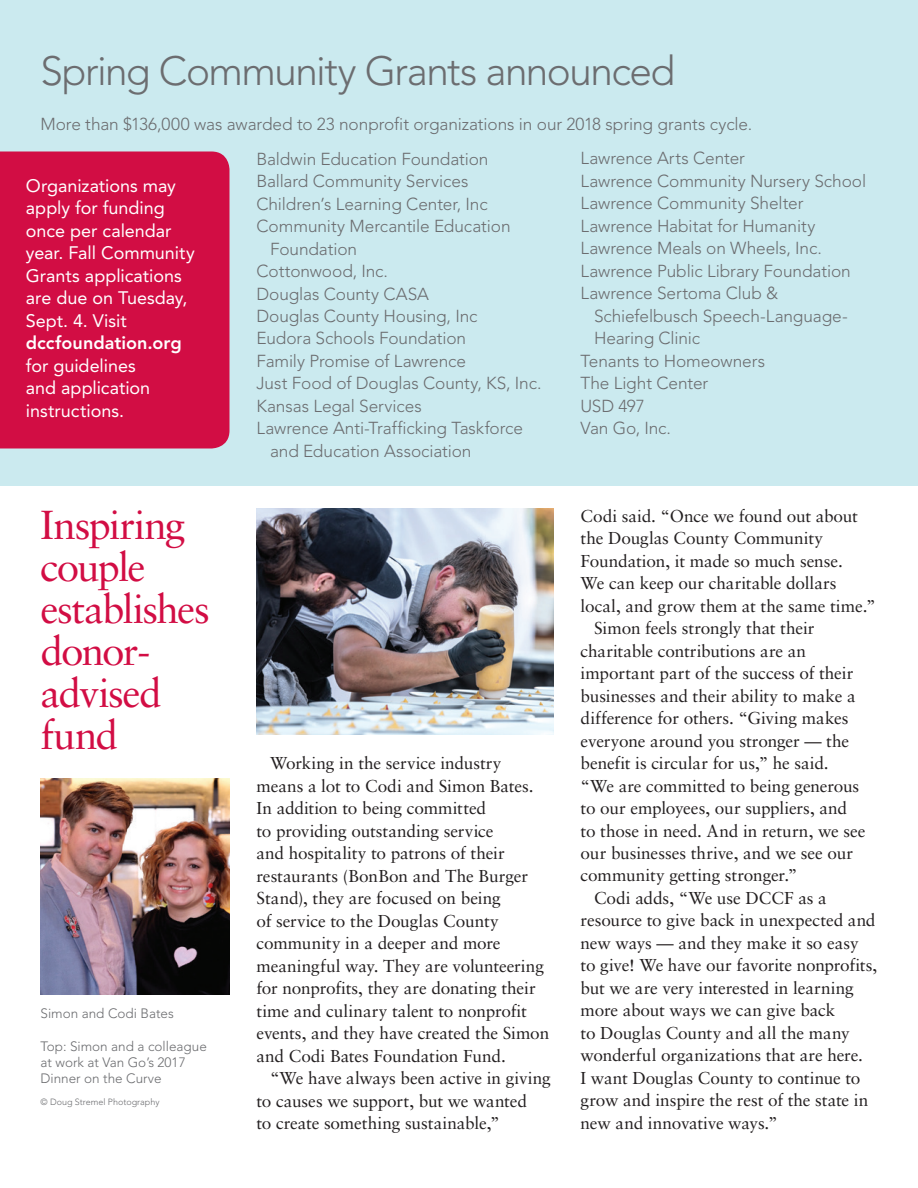
<style>
.page{position:relative;width:918px;height:1188px;background:#fff}
.page>*{position:absolute;margin:0;border:0;box-sizing:border-box;transform-origin:0 0}
.t1{font:40.5px/42px "Sabon LT Std";letter-spacing:-.04em;color:#d20d44}
.t2{font:300 40.5px "Avenir LT Std";letter-spacing:-.04em;color:#6c6d70}
.t3{font:18px/22.5px "Avenir LT Std";color:#fff}
.t4{font:800 18px "Avenir LT Std";color:#fff}
.t5{font:17.25px/22.5px "Sabon LT Std";letter-spacing:-.005em;color:#231f20}
.t6{font:300 17.25px/22.5px "Avenir LT Std";letter-spacing:-.005em;color:#6c6d70}
.t7{font:300 13.5px/16.2px "Avenir LT Std";color:#6c6d70}
.t8{font:300 9px "Avenir LT Std";color:#6c6d70}
</style>
<div class="page">
<div style="left:0;top:0;width:918px;height:486px;background:#cbeaef"></div>
<hr style="left:917px;top:824px;width:1px;height:364px;background:#cbeaef">
<div style="left:0;top:152px;width:230px;height:296px;background:#d20d44"></div>
<img style="left:256px;top:508px;width:298px;height:226px">
<img style="left:40px;top:778px;width:190px;height:216px">
<h1 class="t2" style="left:40px;top:47px;width:636px">Spring Community Grants announced</h1>
<p class="t6" style="left:256px;top:106px;width:497px;line-height:35px;text-indent:-216px">More than $136,000 was awarded to 23 nonprofit organizations in our 2018 spring grants cycle.<br>Baldwin Education Foundation</p>
<p class="t6" style="left:256px;top:170px;width:213px">Ballard Community Services</p>
<p class="t6" style="left:256px;top:192px;width:233px">Children’s Learning Center, Inc</p>
<p class="t6" style="left:256px;top:215px;width:256px">Community Mercantile Education</p>
<p class="t6" style="left:270px;top:237px;width:89px">Foundation</p>
<p class="t6" style="left:256px;top:260px;width:133px">Cottonwood, Inc.</p>
<p class="t6" style="left:256px;top:282px;width:174px">Douglas County CASA</p>
<p class="t6" style="left:256px;top:305px;width:222px">Douglas County Housing, Inc</p>
<p class="t6" style="left:256px;top:327px;width:211px">Eudora Schools Foundation</p>
<p class="t6" style="left:256px;top:350px;width:211px">Family Promise of Lawrence</p>
<p class="t6" style="left:256px;top:372px;width:286px">Just Food of Douglas County, KS, Inc.</p>
<p class="t6" style="left:256px;top:395px;width:167px">Kansas Legal Services</p>
<p class="t6" style="left:256px;top:417px;width:268px">Lawrence Anti-Trafficking Taskforce</p>
<p class="t6" style="left:270px;top:440px;width:203px">and Education Association</p>
<p class="t6" style="left:581px;top:147px;width:287px">Lawrence Arts Center<br>Lawrence Community Nursery School<br>Lawrence Community Shelter<br>Lawrence Habitat for Humanity<br>Lawrence Meals on Wheels, Inc.<br>Lawrence Public Library Foundation<br>Lawrence Sertoma Club &amp;</p>
<p class="t6" style="left:594px;top:305px;width:255px">Schiefelbusch Speech-Language-</p>
<p class="t6" style="left:594px;top:327px;width:108px">Hearing Clinic</p>
<p class="t6" style="left:581px;top:350px;width:186px">Tenants to Homeowners</p>
<p class="t6" style="left:581px;top:372px;width:129px">The Light Center</p>
<p class="t6" style="left:581px;top:395px;width:66px">USD 497</p>
<p class="t6" style="left:581px;top:417px;width:92px">Van Go, Inc.</p>
<p class="t3" style="left:26px;top:174px;width:170px">Organizations may apply for funding once per calendar year. Fall Community<br>Grants applications are due on Tuesday,<br>Sept. 4. Visit</p>
<p class="t4" style="left:26px;top:332px;width:157px">dccfoundation.org</p>
<p class="t3" style="left:26px;top:354px;width:126px">for guidelines and application instructions.</p>
<h1 class="t1" style="left:40px;top:504px;width:171px">Inspiring couple establishes donor&shy;advised fund</h1>
<p class="t7" style="left:40px;top:1006px;width:135px">Simon and Codi Bates</p>
<p class="t7" style="left:40px;top:1038px;width:168px">Top: Simon and a colleague at work at Van Go’s 2017<br>Dinner on the Curve</p>
<p class="t8" style="left:40px;top:1096px;width:121px">© Doug Stremel Photography</p>
<p class="t5" style="left:256px;top:752px;width:294px;text-indent:14px">Working in the service industry means a lot to Codi and Simon Bates.<br>In addition to being committed<br>to providing outstanding service<br>and hospitality to patrons of their restaurants (BonBon and The Burger Stand), they are focused on being<br>of service to the Douglas County community in a deeper and more meaningful way. They are volunteering for nonprofits, they are donating their time and culinary talent to nonprofit events, and they have created the Simon and Codi Bates Foundation Fund.</p>
<p class="t5" style="left:256px;top:1067px;width:296px;text-indent:14px">“We have always been active in giving to causes we support, but we wanted<br>to create something sustainable,”</p>
<p class="t5" style="left:581px;top:504px;width:279px">Codi said. “Once we found out about</p>
<p class="t5" style="left:581px;top:527px;width:244px">the Douglas County Community</p>
<p class="t5" style="left:581px;top:549px;width:264px">Foundation, it made so much sense.</p>
<p class="t5" style="left:581px;top:572px;width:257px">We can keep our charitable dollars</p>
<p class="t5" style="left:581px;top:594px;width:297px">local, and grow them at the same time.”</p>
<p class="t5" style="left:594px;top:617px;width:222px">Simon feels strongly that their</p>
<p class="t5" style="left:581px;top:639px;width:227px">charitable contributions are an</p>
<p class="t5" style="left:581px;top:662px;width:274px">important part of the success of their</p>
<p class="t5" style="left:581px;top:684px;width:277px">businesses and their ability to make a</p>
<p class="t5" style="left:581px;top:707px;width:270px">difference for others. “Giving makes</p>
<p class="t5" style="left:581px;top:729px;width:270px">everyone around you stronger — the</p>
<p class="t5" style="left:581px;top:752px;width:250px">benefit is circular for us,” he said.</p>
<p class="t5" style="left:581px;top:774px;width:280px">“We are committed to being generous</p>
<p class="t5" style="left:581px;top:797px;width:268px">to our employees, our suppliers, and</p>
<p class="t5" style="left:581px;top:819px;width:286px">to those in need. And in return, we see</p>
<p class="t5" style="left:581px;top:842px;width:274px">our businesses thrive, and we see our</p>
<p class="t5" style="left:581px;top:864px;width:218px">community getting stronger.”</p>
<p class="t5" style="left:594px;top:887px;width:234px">Codi adds, “We use DCCF as a</p>
<p class="t5" style="left:581px;top:909px;width:296px">resource to give back in unexpected and</p>
<p class="t5" style="left:581px;top:932px;width:280px">new ways — and they make it so easy</p>
<p class="t5" style="left:581px;top:954px;width:298px">to give! We have our favorite nonprofits,</p>
<p class="t5" style="left:581px;top:977px;width:275px">but we are very interested in learning</p>
<p class="t5" style="left:581px;top:999px;width:256px">more about ways we can give back</p>
<p class="t5" style="left:581px;top:1022px;width:271px">to Douglas County and all the many</p>
<p class="t5" style="left:581px;top:1044px;width:284px">wonderful organizations that are here.</p>
<p class="t5" style="left:581px;top:1067px;width:281px">I want Douglas County to continue to</p>
<p class="t5" style="left:581px;top:1089px;width:289px">grow and inspire the rest of the state in</p>
<p class="t5" style="left:581px;top:1112px;width:199px">new and innovative ways.”</p>
</div>
